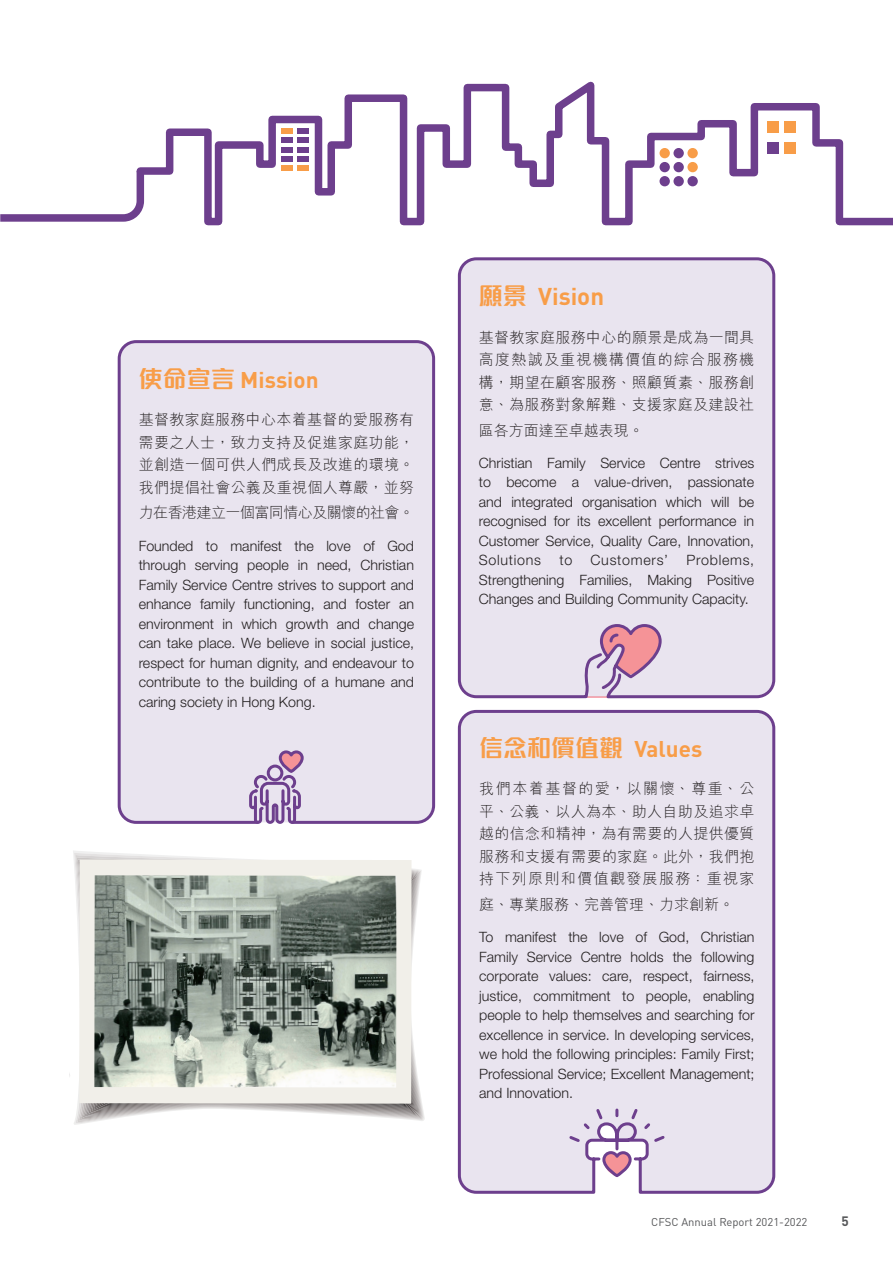
<style>
.page{position:relative;width:893px;height:1263px;background:#fff}
.page>*{position:absolute;margin:0;border:0;box-sizing:border-box;transform-origin:0 0}
.Subhead_1_c{font:700 24px "M Finance HK";color:#f89d48}
.Subhead_1_c-2{font:700 24px "DINOT";color:#f89d48}
.Subhead_1_c-3{font:700 22.5px "DINOT";color:#f89d48}
.body_c{font:300 15px/22.5px "M Hei HK";letter-spacing:.025em;color:#231f20;text-align:justify}
.body_c-2{font:300 15px "M Hei HK";color:#231f20}
.body_c-3{font:300 15px "M Hei HK";letter-spacing:-.035em;color:#231f20}
.body_e{font:300 14.25px/19.5px "Helvetica Neue LT Std";color:#231f20;text-align:justify}
.body_e-2{font:300 14.25px "Helvetica Neue LT Std";letter-spacing:.05em;color:#231f20}
.t1{font:700 13.5px "DINOT";color:#57585a}
.t2{font:11.25px "DINOT";color:#57585a}
.s1{font-family:"M Finance HK";font-size:24px}
.s2{font-family:"M Finance HK"}
.s3{font-family:"DINOT";font-size:22.5px}
</style>
<div class="page">
<svg style="left:148px;top:81px;width:745px;height:145px"></svg>
<div style="left:767px;top:122px;width:12px;height:11px;background:#f89d48"></div>
<div style="left:767px;top:142px;width:12px;height:11px;background:#6d3f8d"></div>
<div style="left:784px;top:122px;width:12px;height:11px;background:#f89d48"></div>
<div style="left:784px;top:142px;width:12px;height:11px;background:#f89d48"></div>
<div style="left:659px;top:148px;width:11px;height:10px;background:#f89d48;border-radius:50%"></div>
<div style="left:673px;top:148px;width:11px;height:10px;background:#6d3f8d;border-radius:50%"></div>
<div style="left:687px;top:148px;width:11px;height:10px;background:#f89d48;border-radius:50%"></div>
<div style="left:659px;top:162px;width:11px;height:10px;background:#6d3f8d;border-radius:50%"></div>
<div style="left:673px;top:162px;width:11px;height:10px;background:#6d3f8d;border-radius:50%"></div>
<div style="left:687px;top:162px;width:11px;height:10px;background:#f89d48;border-radius:50%"></div>
<div style="left:659px;top:176px;width:11px;height:10px;background:#6d3f8d;border-radius:50%"></div>
<div style="left:673px;top:176px;width:11px;height:10px;background:#6d3f8d;border-radius:50%"></div>
<div style="left:687px;top:176px;width:11px;height:10px;background:#6d3f8d;border-radius:50%"></div>
<div style="left:281px;top:128px;width:12px;height:6px;background:#f89d48"></div>
<div style="left:281px;top:138px;width:12px;height:5px;background:#6d3f8d"></div>
<div style="left:281px;top:147px;width:12px;height:5px;background:#6d3f8d"></div>
<div style="left:281px;top:156px;width:12px;height:6px;background:#6d3f8d"></div>
<div style="left:281px;top:166px;width:12px;height:5px;background:#f89d48"></div>
<div style="left:297px;top:128px;width:12px;height:6px;background:#6d3f8d"></div>
<div style="left:297px;top:138px;width:12px;height:5px;background:#6d3f8d"></div>
<div style="left:297px;top:147px;width:12px;height:5px;background:#6d3f8d"></div>
<div style="left:297px;top:156px;width:12px;height:6px;background:#6d3f8d"></div>
<div style="left:297px;top:166px;width:12px;height:5px;background:#f89d48"></div>
<svg style="left:77px;top:857px;width:345px;height:264px"></svg>
<div style="left:79px;top:859px;width:332px;height:245px;background:#f1efe9"></div>
<img style="left:94px;top:875px;width:302px;height:212px">
<div style="left:457px;top:709px;width:319px;height:485px;background:#e9e4ef"></div>
<div style="left:119px;top:342px;width:315px;height:480px;background:#e9e4ef;border-radius:17px"></div>
<div style="left:118px;top:340px;width:317px;height:484px;border:3px solid #6d3f8d;border-radius:17px"></div>
<svg style="left:248px;top:750px;width:57px;height:74px"></svg>
<div style="left:457px;top:257px;width:319px;height:442px;background:#e9e4ef"></div>
<svg style="left:0;top:167px;width:148px;height:55px"></svg>
<p class="Subhead_1_c-3" style="left:139px;top:362px;width:181px"><span class="s1">使命宣言</span> Mission</p>
<p class="body_c" style="left:139px;top:408px;width:277px">基督教家庭服務中心本着基督的愛服務有需要之人士，致力支持及促進家庭功能，並創造一個可供人們成長及改進的環境。我們提倡社會公義及重視個人尊嚴，並努</p>
<p class="body_c-3" style="left:139px;top:505px;width:277px">力在香港建立一個富同情心及關懷的社會。</p>
<p class="body_e" style="left:139px;top:535px;width:277px">Founded to manifest the love of God through serving people in need, Christian Family Service Centre strives to support and enhance family functioning, and foster an environment in which growth and change can take place. We believe in social justice, respect for human dignity, and endeavour to contribute to the building of a humane and caring society in Hong Kong.</p>
<p class="Subhead_1_c-2" style="left:479px;top:278px;width:127px"><span class="s2">願景</span> Vision</p>
<p class="body_c" style="left:479px;top:326px;width:277px">基督教家庭服務中心的願景是成為一間具高度熱誠及重視機構價值的綜合服務機構，期望在顧客服務、照顧質素、服務創意、為服務對象解難、支援家庭及建設社</p>
<p class="body_c-2" style="left:479px;top:422px;width:166px">區各方面達至卓越表現。</p>
<p class="body_e" style="left:479px;top:453px;width:277px">Christian Family Service Centre strives to become a value-driven, passionate and integrated organisation which will be recognised for its excellent performance in Customer Service, Quality Care, Innovation, Solutions</p>
<p class="body_e" style="left:559px;top:550px;width:14px">to</p>
<p class="body_e-2" style="left:591px;top:552px;width:79px">Customers’</p>
<p class="body_e" style="left:479px;top:550px;width:277px;text-indent:208px">Problems, Strengthening Families, Making Positive Changes and Building Community Capacity.</p>
<p class="Subhead_1_c" style="left:479px;top:735px;width:225px">信念和價值觀 <span class="s3">Values</span></p>
<p class="body_c" style="left:479px;top:777px;width:277px">我們本着基督的愛，以關懷、尊重、公平、公義、以人為本、助人自助及追求卓越的信念和精神，為有需要的人提供優質服務和支援有需要的家庭。此外，我們抱持下列原則和價值觀發展服務：重視家</p>
<p class="body_c-2" style="left:479px;top:897px;width:256px">庭、專業服務、完善管理、力求創新。</p>
<p class="body_e" style="left:479px;top:927px;width:277px">To manifest the love of God, Christian Family Service Centre holds the following corporate values: care, respect, fairness, justice, commitment to people, enabling people to help themselves and searching for excellence in service. In developing services, we hold the following principles: Family First; Professional Service; Excellent Management; and Innovation.</p>
<p class="t2" style="left:651px;top:1213px;width:158px">CFSC Annual Report 2021-2022</p>
<p class="t1" style="left:842px;top:1210px;width:9px">5</p>
</div>
